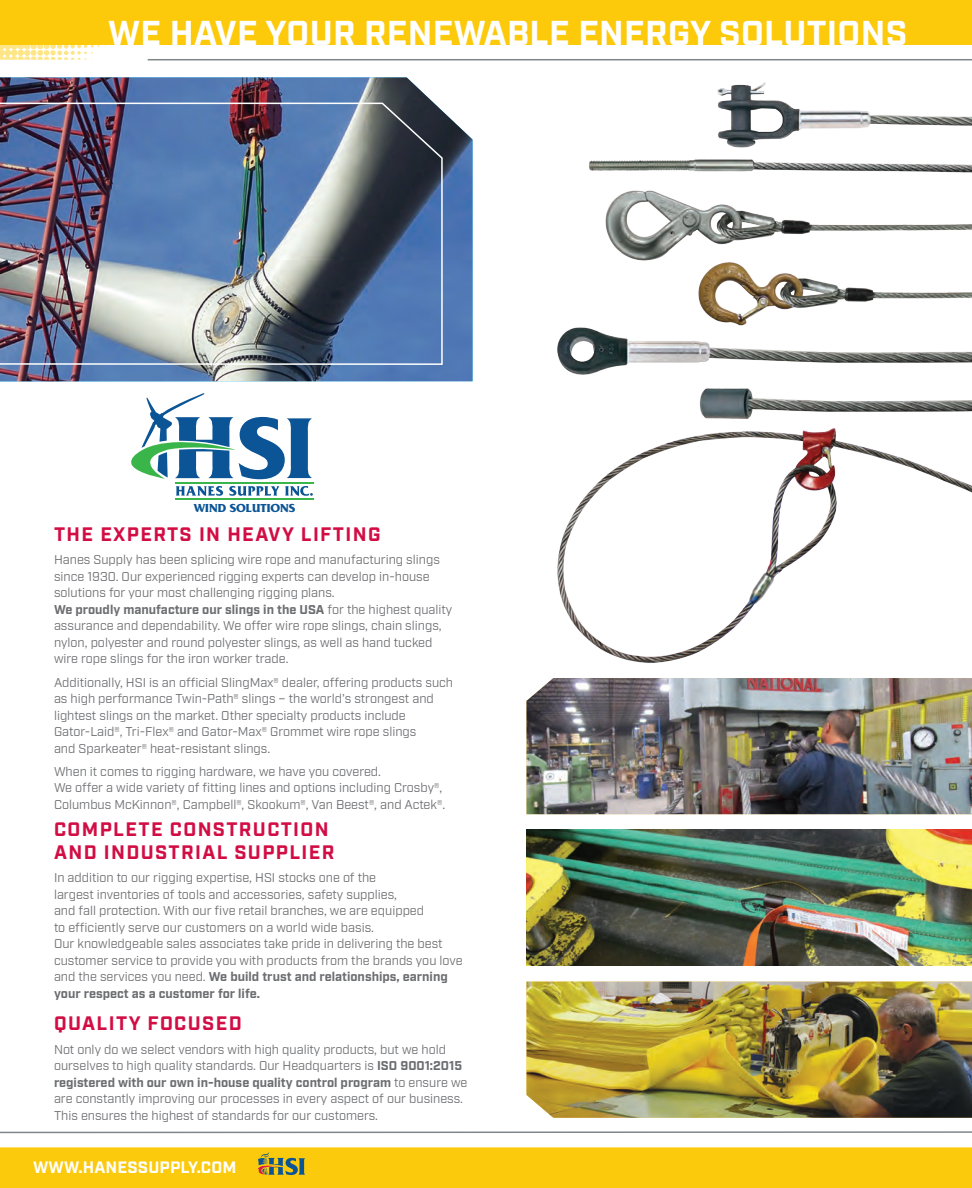
<style>
.page{position:relative;width:972px;height:1188px;background:#fff}
.page>*{position:absolute;margin:0;border:0;box-sizing:border-box;transform-origin:0 0}
.t1{font:700 34.5px "Industry";letter-spacing:.01em;color:#fff}
.t2{font:700 19.5px/23.4px "Industry";letter-spacing:.07em;color:#d20d44}
.t3{font:700 16.5px "Industry";letter-spacing:.01em;color:#fff}
.t4{font:12.75px/16.5px "Industry";color:#6c6d70}
.t5{font:700 12.15px "Friz Quadrata Std";color:#0b5596}
.s1{font-weight:700}
</style>
<div class="page">
<svg style="left:0;top:1131px;width:972px;height:3px"></svg>
<svg style="left:0;top:45px;width:106px;height:15px"></svg>
<div style="left:0;top:0;width:972px;height:45px;background:#fcca0b"></div>
<hr style="left:148px;top:59px;width:824px;height:1px;background:#808588">
<img style="left:0;top:77px;width:472px;height:304px">
<img style="left:557px;top:82px;width:415px;height:581px">
<img style="left:0;top:102px;width:444px;height:264px">
<img style="left:526px;top:678px;width:446px;height:136px">
<img style="left:526px;top:982px;width:446px;height:136px">
<img style="left:526px;top:830px;width:446px;height:136px">
<hr style="left:175px;top:499px;width:139px;height:1px;background:#3ab54a">
<hr style="left:175px;top:482px;width:139px;height:2px;background:#3ab54a">
<svg style="left:176px;top:486px;width:47px;height:10px"></svg>
<svg style="left:229px;top:486px;width:50px;height:10px"></svg>
<svg style="left:285px;top:486px;width:28px;height:10px"></svg>
<svg style="left:131px;top:393px;width:181px;height:86px"></svg>
<div style="left:0;top:1147px;width:972px;height:41px;background:#fbca0c"></div>
<h1 class="t1" style="left:108px;top:13px;width:801px">WE HAVE YOUR RENEWABLE ENERGY SOLUTIONS</h1>
<p class="t5" style="left:193px;top:501px;width:103px">WIND SOLUTIONS</p>
<h2 class="t2" style="left:54px;top:524px;width:328px">THE EXPERTS IN HEAVY LIFTING</h2>
<p class="t4" style="left:54px;top:552px;width:400px">Hanes Supply has been splicing wire rope and manufacturing slings since 1930. Our experienced rigging experts can develop in-house solutions for your most challenging rigging plans.<br><span class="s1">We proudly manufacture our slings in the USA</span> for the highest quality assurance and dependability. We offer wire rope slings, chain slings, nylon, polyester and round polyester slings, as well as hand tucked wire rope slings for the iron worker trade.</p>
<p class="t4" style="left:54px;top:674px;width:401px">Additionally, HSI is an official SlingMax® dealer, offering products such as high performance Twin-Path® slings – the world’s strongest and lightest slings on the market. Other specialty products include Gator-Laid®, Tri-Flex® and Gator-Max® Grommet wire rope slings<br>and Sparkeater® heat-resistant slings.</p>
<p class="t4" style="left:54px;top:763px;width:393px">When it comes to rigging hardware, we have you covered.<br>We offer a wide variety of fitting lines and options including Crosby®,<br>Columbus McKinnon®, Campbell®, Skookum®, Van Beest®, and Actek®.</p>
<h2 class="t2" style="left:54px;top:818px;width:282px">COMPLETE CONSTRUCTION<br>AND INDUSTRIAL SUPPLIER</h2>
<p class="t4" style="left:54px;top:870px;width:410px">In addition to our rigging expertise, HSI stocks one of the<br>largest inventories of tools and accessories, safety supplies,<br>and fall protection. With our five retail branches, we are equipped<br>to efficiently serve our customers on a world wide basis.<br>Our knowledgeable sales associates take pride in delivering the best customer service to provide you with products from the brands you love and the services you need. <span class="s1">We build trust and relationships, earning your respect as a customer for life.</span></p>
<h2 class="t2" style="left:54px;top:1013px;width:189px">QUALITY FOCUSED</h2>
<p class="t4" style="left:54px;top:1041px;width:415px">Not only do we select vendors with high quality products, but we hold ourselves to high quality standards. Our Headquarters is <span class="s1">ISO 9001:2015 registered with our own in-house quality control program</span> to ensure we are constantly improving our processes in every aspect of our business.<br>This ensures the highest of standards for our customers.</p>
<p class="t3" style="left:33px;top:1157px;width:205px">WWW.HANESSUPPLY.COM</p>
</div>
